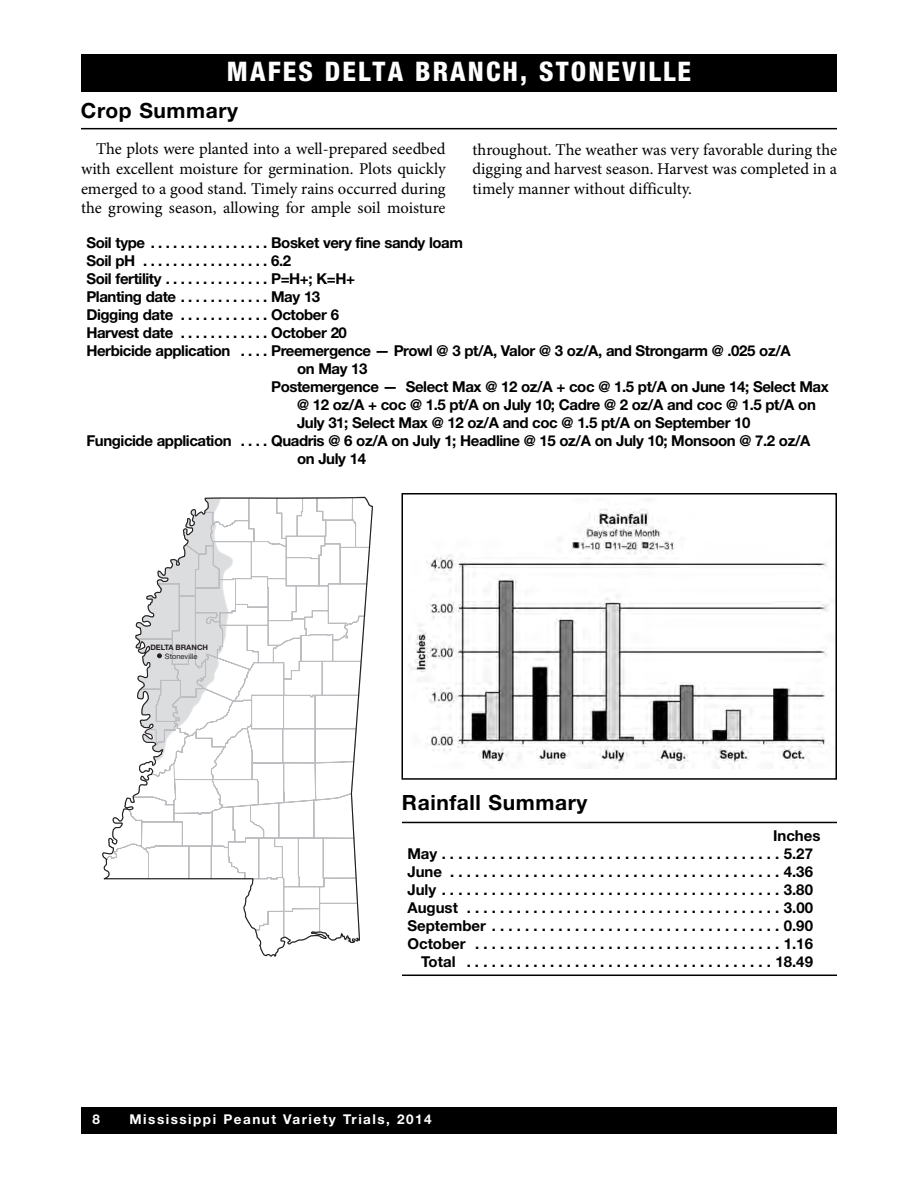
<style>
.page{position:relative;width:918px;height:1188px;background:#fff}
.page>*{position:absolute;margin:0;border:0;box-sizing:border-box;transform-origin:0 0}
.t1{font:800 condensed 27px "Helvetica Neue LT Std";letter-spacing:.08em;color:#fff}
.t2{font:700 21px "Helvetica Neue LT Std";letter-spacing:.03em;color:#000}
.t3{font:16.5px/19.5px "Minion Pro";color:#000;text-align:justify}
.t4{font:700 15px "Helvetica Neue LT Std";letter-spacing:-.03em;color:#000}
.t5{font:700 15px "Helvetica Neue LT Std";color:#000}
.t6{font:700 13.5px "Helvetica Neue LT Std";letter-spacing:.11em;color:#fff}
.t7{font:700 7.5px "Helvetica Neue LT Std";color:#231f20}
.t8{font:7.5px "Helvetica Neue LT Std";color:#231f20}
</style>
<div class="page">
<div style="left:81px;top:1107px;width:756px;height:27px;background:#000"></div>
<hr style="left:402px;top:822px;width:435px;height:1px;background:#000">
<hr style="left:402px;top:975px;width:435px;height:1px;background:#000">
<div style="left:81px;top:54px;width:756px;height:38px;background:#000"></div>
<hr style="left:81px;top:128px;width:756px;height:1px;background:#000">
<svg style="left:102px;top:497px;width:271px;height:460px"></svg>
<svg style="left:135px;top:498px;width:99px;height:267px"></svg>
<img style="left:409px;top:498px;width:420px;height:271px">
<div style="left:402px;top:493px;width:435px;height:287px;border:2px solid #000"></div>
<h1 class="t1" style="left:227px;top:62px;width:466px">MAFES DELTA BRANCH, STONEVILLE</h1>
<h2 class="t2" style="left:81px;top:103px;width:159px">Crop Summary</h2>
<p class="t3" style="left:81px;top:141px;width:366px;text-indent:15px">The plots were planted into a well-prepared seedbed with excellent moisture for germination. Plots quickly emerged to a good stand. Timely rains occurred during the growing season, allowing for ample soil moisture</p>
<p class="t3" style="left:472px;top:141px;width:366px">throughout. The weather was very favorable during the digging and harvest season. Harvest was completed in a timely manner without difficulty.</p>
<p class="t4" style="left:86px;top:238px;width:378px">Soil type . . . . . . . . . . . . . . . . Bosket very fine sandy loam</p>
<p class="t4" style="left:86px;top:256px;width:206px">Soil pH . . . . . . . . . . . . . . . . . 6.2</p>
<p class="t4" style="left:86px;top:274px;width:270px">Soil fertility . . . . . . . . . . . . . . P=H+; K=H+</p>
<p class="t4" style="left:86px;top:292px;width:235px">Planting date . . . . . . . . . . . . May 13</p>
<p class="t4" style="left:86px;top:310px;width:254px">Digging date . . . . . . . . . . . . October 6</p>
<p class="t4" style="left:86px;top:328px;width:262px">Harvest date . . . . . . . . . . . . October 20</p>
<p class="t4" style="left:86px;top:346px;width:706px">Herbicide application . . . . Preemergence — Prowl @ 3 pt/A, Valor @ 3 oz/A, and Strongarm @ .025 oz/A</p>
<p class="t4" style="left:297px;top:364px;width:72px">on May 13</p>
<p class="t4" style="left:271px;top:382px;width:559px">Postemergence — Select Max @ 12 oz/A + coc @ 1.5 pt/A on June 14; Select Max</p>
<p class="t4" style="left:297px;top:400px;width:520px">@ 12 oz/A + coc @ 1.5 pt/A on July 10; Cadre @ 2 oz/A and coc @ 1.5 pt/A on</p>
<p class="t4" style="left:297px;top:418px;width:455px">July 31; Select Max @ 12 oz/A and coc @ 1.5 pt/A on September 10</p>
<p class="t4" style="left:86px;top:436px;width:726px">Fungicide application . . . . Quadris @ 6 oz/A on July 1; Headline @ 15 oz/A on July 10; Monsoon @ 7.2 oz/A</p>
<p class="t4" style="left:297px;top:454px;width:71px">on July 14</p>
<p class="t7" style="left:150px;top:644px;width:59px">DELTA BRANCH</p>
<p class="t8" style="left:165px;top:653px;width:34px">Stoneville</p>
<h2 class="t2" style="left:402px;top:795px;width:187px">Rainfall Summary</h2>
<p class="t4" style="left:773px;top:830px;width:49px">Inches</p>
<p class="t4" style="left:407px;top:848px;width:407px">May . . . . . . . . . . . . . . . . . . . . . . . . . . . . . . . . . . . . . . . . . 5.27</p>
<p class="t4" style="left:407px;top:866px;width:407px">June . . . . . . . . . . . . . . . . . . . . . . . . . . . . . . . . . . . . . . . . 4.36</p>
<p class="t4" style="left:407px;top:884px;width:407px">July . . . . . . . . . . . . . . . . . . . . . . . . . . . . . . . . . . . . . . . . . 3.80</p>
<p class="t5" style="left:407px;top:902px;width:407px">August . . . . . . . . . . . . . . . . . . . . . . . . . . . . . . . . . . . . . . 3.00</p>
<p class="t5" style="left:407px;top:920px;width:407px">September . . . . . . . . . . . . . . . . . . . . . . . . . . . . . . . . . . . 0.90</p>
<p class="t5" style="left:407px;top:938px;width:407px">October . . . . . . . . . . . . . . . . . . . . . . . . . . . . . . . . . . . . . 1.16</p>
<p class="t5" style="left:421px;top:956px;width:393px">Total . . . . . . . . . . . . . . . . . . . . . . . . . . . . . . . . . . . . . 18.49</p>
<p class="t6" style="left:92px;top:1114px;width:9px">8</p>
<p class="t6" style="left:130px;top:1114px;width:304px">Mississippi Peanut Variety Trials, 2014</p>
</div>
